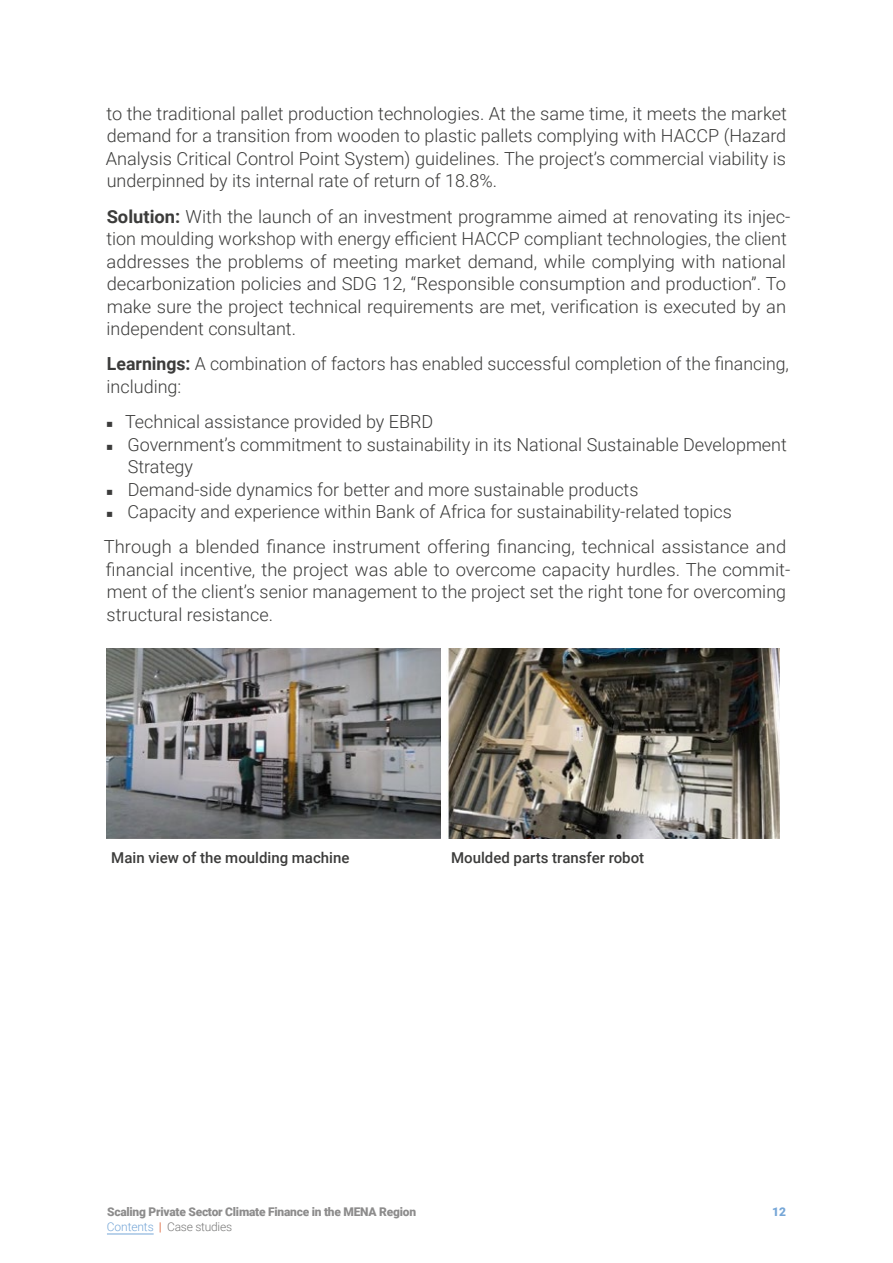
<style>
.page{position:relative;width:893px;height:1263px;background:#fff}
.page>*{position:absolute;margin:0;border:0;box-sizing:border-box;transform-origin:0 0}
.t1{font:300 18px/22.5px "Roboto";color:#3c3c3b}
.t2{font:500 15px "Roboto";color:#3c3c3b}
.t3{font:900 12px "Roboto";letter-spacing:-.02em;color:#706f6f}
.t4{font:300 12px "Roboto";letter-spacing:-.02em;color:#575756}
.t5{font:900 12px "Roboto";color:#5390cd}
.s1{font-weight:700}
.s2{color:#5390cd}
.s3{font-weight:700;color:#de6941}
</style>
<div class="page">
<hr style="left:107px;top:1234px;width:47px;height:1px;background:#5390cd">
<img style="left:106px;top:648px;width:334px;height:191px">
<img style="left:447px;top:648px;width:333px;height:190px">
<p class="t1" style="left:106px;top:101px;width:683px;text-align:justify">to the traditional pallet production technologies. At the same time, it meets the market demand for a transition from wooden to plastic pallets complying with HACCP (Hazard Analysis Critical Control Point System) guidelines. The project’s commercial viability is underpinned by its internal rate of return of 18.8%.</p>
<p class="t1" style="left:106px;top:204px;width:685px"><span class="s1">Solution:</span> With the launch of an investment programme aimed at renovating its injec&shy;tion moulding workshop with energy efficient HACCP compliant technologies, the client addresses the problems of meeting market demand, while complying with national decarbonization policies and SDG 12, “Responsible consumption and production”. To make sure the project technical requirements are met, verification is executed by an independent consultant.</p>
<p class="t1" style="left:107px;top:352px;width:684px"><span class="s1">Learnings:</span> A combination of factors has enabled successful completion of the financing, including:</p>
<p class="t1" style="left:105px;top:410px;width:330px">◾ Technical assistance provided by EBRD</p>
<p class="t1" style="left:105px;top:432px;width:683px">◾ Government’s commitment to sustainability in its National Sustainable Development</p>
<p class="t1" style="left:128px;top:455px;width:67px">Strategy</p>
<p class="t1" style="left:105px;top:477px;width:535px">◾ Demand-side dynamics for better and more sustainable products</p>
<p class="t1" style="left:105px;top:500px;width:628px">◾ Capacity and experience within Bank of Africa for sustainability-related topics</p>
<p class="t1" style="left:104px;top:535px;width:688px">Through a blended finance instrument offering financing, technical assistance and financial incentive, the project was able to overcome capacity hurdles. The commit&shy;ment of the client’s senior management to the project set the right tone for overcoming structural resistance.</p>
<p class="t2" style="left:111px;top:847px;width:240px">Main view of the moulding machine</p>
<p class="t2" style="left:451px;top:847px;width:195px">Moulded parts transfer robot</p>
<p class="t3" style="left:107px;top:1203px;width:310px">Scaling Private Sector Climate Finance in the MENA Region</p>
<p class="t5" style="left:772px;top:1203px;width:15px">12</p>
<p class="t4" style="left:107px;top:1218px;width:127px"><span class="s2">Contents</span> <span class="s3">|</span> Case studies</p>
</div>
